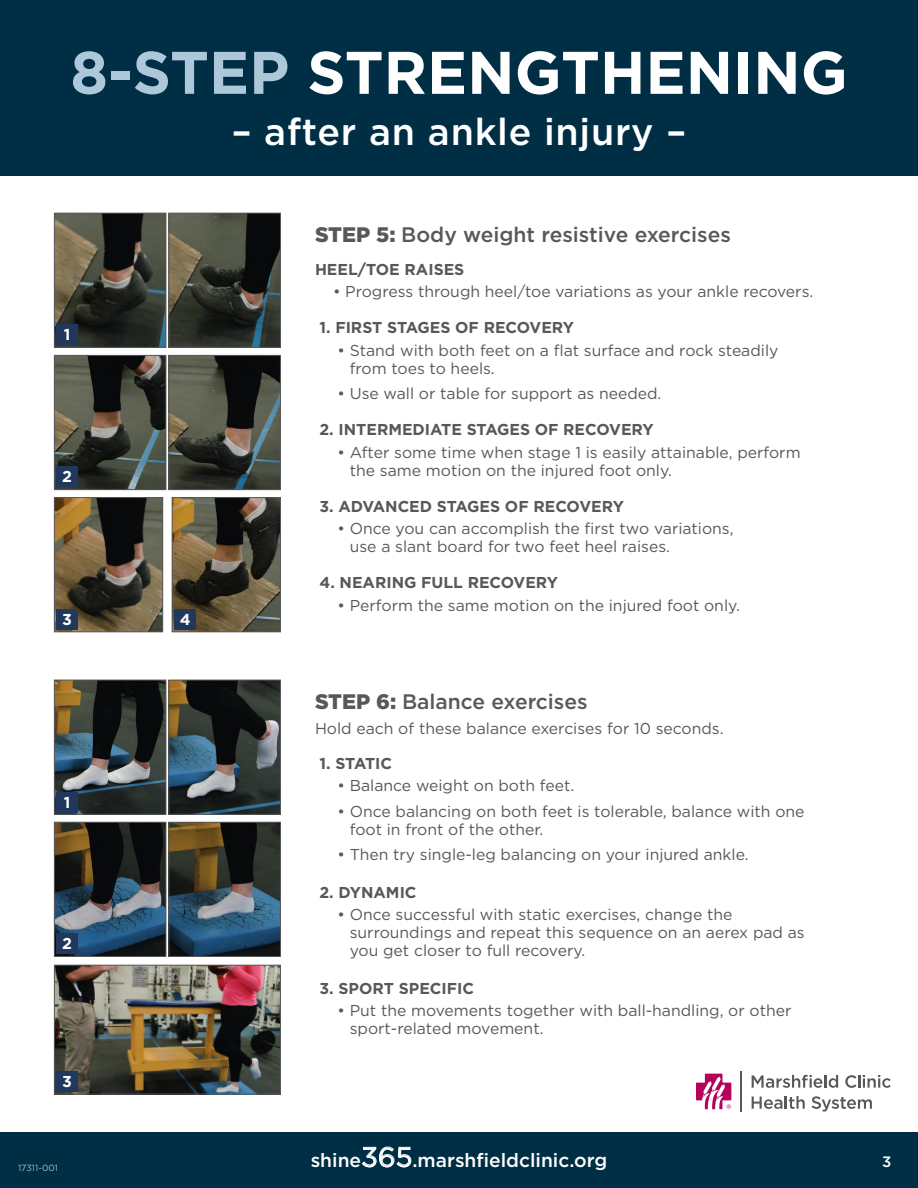
<style>
.page{position:relative;width:918px;height:1188px;background:#fff}
.page>*{position:absolute;margin:0;border:0;box-sizing:border-box;transform-origin:0 0}
.t1{font:700 60px "Gotham";color:#fff}
.t2{font:500 37.5px "Gotham";letter-spacing:.02em;color:#fff}
.Subhead{font:500 21px "Gotham";color:#57585a}
.t3{font:500 19.2px "Gotham";color:#fff}
.bullet{font:15.75px/18px "Gotham";color:#57585a}
.bullet-2{font:700 15.75px "Gotham";color:#57585a}
.Subhead-2{font:15.75px/18px "Gotham";color:#57585a}
.bullet-3{font:700 15.75px "Gotham";color:#fff}
.Subhead-3{font:500 15px "Gotham";color:#fff}
.t4{font:9px "Gotham";color:#9cbcce}
.s1{color:#adc8d8}
.s2{font-weight:900}
.s3{font-weight:400;font-size:27.45px}
</style>
<div class="page">
<div style="left:0;top:0;width:918px;height:176px;background:#002f45"></div>
<div style="left:0;top:1132px;width:918px;height:56px;background:#002f45"></div>
<svg style="left:696px;top:1074px;width:35px;height:35px"></svg>
<svg style="left:845px;top:1075px;width:46px;height:13px"></svg>
<svg style="left:752px;top:1096px;width:53px;height:13px"></svg>
<svg style="left:812px;top:1096px;width:60px;height:16px"></svg>
<svg style="left:752px;top:1075px;width:86px;height:13px"></svg>
<hr style="left:741px;top:1071px;width:1px;height:40px;background:#57585a">
<img style="left:56px;top:215px;width:108px;height:131px">
<div style="left:54px;top:213px;width:112px;height:135px;border:1px solid #57585a"></div>
<img style="left:56px;top:357px;width:108px;height:131px">
<div style="left:54px;top:355px;width:112px;height:135px;border:1px solid #57585a"></div>
<img style="left:56px;top:682px;width:108px;height:131px">
<div style="left:54px;top:680px;width:112px;height:135px;border:1px solid #57585a"></div>
<img style="left:56px;top:499px;width:105px;height:131px">
<div style="left:54px;top:497px;width:109px;height:135px;border:1px solid #57585a"></div>
<img style="left:56px;top:824px;width:108px;height:131px">
<div style="left:54px;top:822px;width:112px;height:135px;border:1px solid #57585a"></div>
<img style="left:171px;top:215px;width:108px;height:131px">
<div style="left:169px;top:213px;width:112px;height:135px;border:1px solid #57585a"></div>
<img style="left:171px;top:357px;width:108px;height:131px">
<div style="left:169px;top:355px;width:112px;height:135px;border:1px solid #57585a"></div>
<img style="left:171px;top:682px;width:108px;height:131px">
<div style="left:169px;top:680px;width:112px;height:135px;border:1px solid #57585a"></div>
<img style="left:174px;top:499px;width:105px;height:131px">
<div style="left:172px;top:497px;width:109px;height:135px;border:1px solid #57585a"></div>
<img style="left:171px;top:824px;width:108px;height:131px">
<div style="left:169px;top:822px;width:112px;height:135px;border:1px solid #57585a"></div>
<img style="left:56px;top:967px;width:223px;height:125px">
<div style="left:54px;top:965px;width:227px;height:129px;border:1px solid #57585a"></div>
<div style="left:56px;top:324px;width:22px;height:21px;background:#1f385c"></div>
<div style="left:56px;top:792px;width:22px;height:21px;background:#1f385c"></div>
<div style="left:56px;top:933px;width:22px;height:21px;background:#1f385c"></div>
<div style="left:56px;top:1071px;width:22px;height:21px;background:#1f385c"></div>
<div style="left:56px;top:466px;width:22px;height:21px;background:#1f385c"></div>
<div style="left:56px;top:609px;width:22px;height:21px;background:#1f385c"></div>
<div style="left:174px;top:609px;width:22px;height:21px;background:#1f385c"></div>
<h1 class="t1" style="left:70px;top:33px;width:779px"><span class="s1">8-STEP</span> STRENGTHENING</h1>
<h2 class="t2" style="left:232px;top:107px;width:456px">– after an ankle injury –</h2>
<p class="bullet-3" style="left:64px;top:324px;width:8px">1</p>
<p class="bullet-3" style="left:62px;top:466px;width:11px">2</p>
<p class="bullet-3" style="left:62px;top:609px;width:11px">3</p>
<p class="bullet-3" style="left:180px;top:609px;width:12px">4</p>
<p class="bullet-3" style="left:64px;top:792px;width:8px">1</p>
<p class="bullet-3" style="left:62px;top:933px;width:11px">2</p>
<p class="bullet-3" style="left:62px;top:1071px;width:11px">3</p>
<p class="t4" style="left:18px;top:1162px;width:42px">17311-001</p>
<p class="Subhead" style="left:315px;top:221px;width:417px"><span class="s2">STEP 5:</span> Body weight resistive exercises</p>
<p class="bullet-2" style="left:315px;top:259px;width:151px">HEEL/TOE RAISES</p>
<p class="bullet" style="left:333px;top:282px;width:482px">• Progress through heel/toe variations as your ankle recovers.</p>
<p class="bullet-2" style="left:320px;top:317px;width:256px">1. FIRST STAGES OF RECOVERY</p>
<p class="bullet" style="left:350px;top:341px;width:430px;text-indent:-12px">• Stand with both feet on a flat surface and rock steadily from toes to heels.</p>
<p class="bullet" style="left:338px;top:384px;width:326px">• Use wall or table for support as needed.</p>
<p class="bullet-2" style="left:320px;top:419px;width:336px">2. INTERMEDIATE STAGES OF RECOVERY</p>
<p class="bullet" style="left:350px;top:443px;width:452px;text-indent:-12px">• After some time when stage 1 is easily attainable, perform the same motion on the injured foot only.</p>
<p class="bullet-2" style="left:320px;top:496px;width:306px">3. ADVANCED STAGES OF RECOVERY</p>
<p class="bullet" style="left:350px;top:519px;width:385px;text-indent:-12px">• Once you can accomplish the first two variations, use a slant board for two feet heel raises.</p>
<p class="bullet-2" style="left:320px;top:572px;width:240px">4. NEARING FULL RECOVERY</p>
<p class="bullet" style="left:338px;top:596px;width:404px">• Perform the same motion on the injured foot only.</p>
<p class="Subhead" style="left:315px;top:688px;width:274px"><span class="s2">STEP 6:</span> Balance exercises</p>
<p class="bullet" style="left:315px;top:719px;width:410px">Hold each of these balance exercises for 10 seconds.</p>
<p class="bullet-2" style="left:320px;top:753px;width:74px">1. STATIC</p>
<p class="bullet" style="left:338px;top:776px;width:238px">• Balance weight on both feet.</p>
<p class="Subhead-2" style="left:350px;top:802px;width:456px;text-indent:-12px">• Once balancing on both feet is tolerable, balance with one foot in front of the other.</p>
<p class="Subhead-2" style="left:338px;top:845px;width:413px">• Then try single-leg balancing on your injured ankle.</p>
<p class="bullet-2" style="left:320px;top:882px;width:99px">2. DYNAMIC</p>
<p class="bullet" style="left:350px;top:905px;width:457px;text-indent:-12px">• Once successful with static exercises, change the surroundings and repeat this sequence on an aerex pad as you get closer to full recovery.</p>
<p class="bullet-2" style="left:320px;top:978px;width:156px">3. SPORT SPECIFIC</p>
<p class="bullet" style="left:350px;top:1001px;width:443px;text-indent:-12px">• Put the movements together with ball-handling, or other sport-related movement.</p>
<p class="t3" style="left:311px;top:1147px;width:298px">shine<span class="s3">365</span>.marshfieldclinic.org</p>
<p class="Subhead-3" style="left:882px;top:1152px;width:11px">3</p>
</div>
